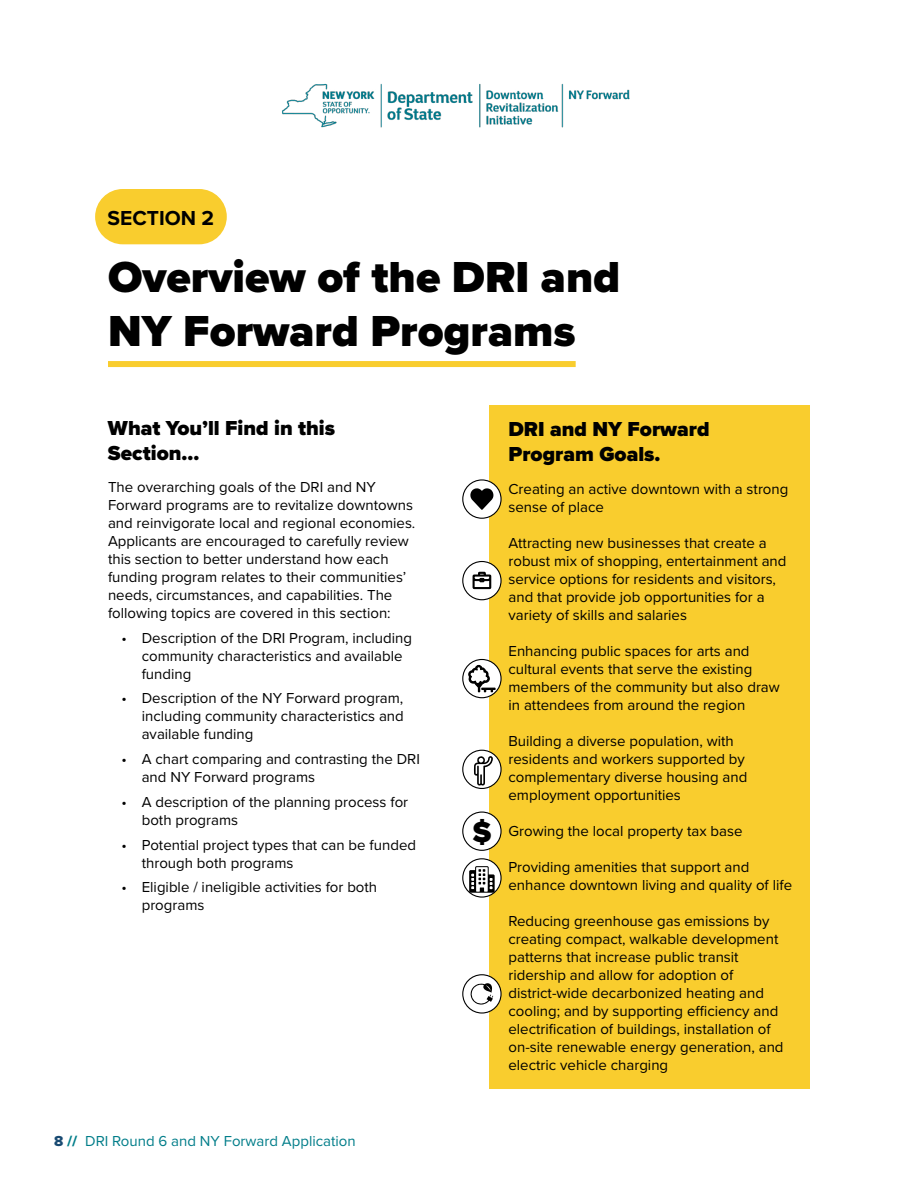
<style>
.page{position:relative;width:918px;height:1188px;background:#fff}
.page>*{position:absolute;margin:0;border:0;box-sizing:border-box;transform-origin:0 0}
.t1{font:900 45px/54px "Proxima Nova";color:#000}
.t2{font:900 30px "Proxima Nova";color:#000}
.t3{font:900 21px/25.2px "Proxima Nova";color:#000}
.t4{font:700 21px "Proxima Nova";color:#000}
.t5{font:15px/18px "Proxima Nova";color:#000}
.t6{font:15px "Proxima Nova";color:#007d89}
.s1{font-family:"Proxima Nova Extrabld";color:#184a72}
.s2{font-family:"Proxima Nova Extrabld"}
</style>
<div class="page">
<img style="left:282px;top:83px;width:348px;height:45px">
<div style="left:108px;top:361px;width:468px;height:6px;background:#f9cd2e"></div>
<div style="left:95px;top:189px;width:132px;height:55px;background:#f9cd2e;border-radius:28px"></div>
<div style="left:489px;top:405px;width:321px;height:684px;background:#f9cd2e"></div>
<div style="left:463px;top:562px;width:38px;height:38px;background:#fff;border-radius:50%"></div>
<div style="left:462px;top:561px;width:40px;height:39px;border:1px solid #000;border-radius:50%"></div>
<svg style="left:472px;top:571px;width:20px;height:19px"></svg>
<svg style="left:463px;top:659px;width:38px;height:39px"></svg>
<div style="left:462px;top:659px;width:40px;height:39px;border:1px solid #000;border-radius:50%"></div>
<svg style="left:468px;top:665px;width:28px;height:28px"></svg>
<div style="left:463px;top:750px;width:38px;height:38px;background:#fff;border-radius:50%"></div>
<div style="left:462px;top:750px;width:40px;height:39px;border:1px solid #000;border-radius:50%"></div>
<svg style="left:474px;top:756px;width:19px;height:30px"></svg>
<div style="left:463px;top:812px;width:38px;height:38px;background:#fff;border-radius:50%"></div>
<div style="left:462px;top:812px;width:40px;height:39px;border:1px solid #000;border-radius:50%"></div>
<div style="left:463px;top:975px;width:38px;height:38px;background:#fff;border-radius:50%"></div>
<div style="left:462px;top:974px;width:40px;height:40px;border:1px solid #000;border-radius:50%"></div>
<svg style="left:470px;top:983px;width:23px;height:22px"></svg>
<div style="left:463px;top:480px;width:38px;height:38px;background:#fff;border-radius:50%"></div>
<div style="left:462px;top:479px;width:40px;height:40px;border:1px solid #000;border-radius:50%"></div>
<svg style="left:470px;top:488px;width:24px;height:22px"></svg>
<svg style="left:463px;top:859px;width:38px;height:38px"></svg>
<div style="left:462px;top:858px;width:40px;height:40px;border:1px solid #000;border-radius:50%"></div>
<svg style="left:469px;top:866px;width:26px;height:27px"></svg>
<h3 class="t4" style="left:108px;top:202px;width:108px">SECTION 2</h3>
<h1 class="t1" style="left:108px;top:250px;width:514px">Overview of the DRI and<br>NY Forward Programs</h1>
<h3 class="t3" style="left:108px;top:415px;width:229px">What You’ll Find in this<br>Section...</h3>
<p class="t5" style="left:108px;top:477px;width:309px">The overarching goals of the DRI and NY Forward programs are to revitalize downtowns and reinvigorate local and regional economies.<br>Applicants are encouraged to carefully review this section to better understand how each funding program relates to their communities’ needs, circumstances, and capabilities. The following topics are covered in this section:</p>
<p class="t5" style="left:142px;top:628px;width:272px;text-indent:-20px">• Description of the DRI Program, including community characteristics and available funding</p>
<p class="t5" style="left:142px;top:689px;width:264px;text-align:justify;text-indent:-20px">• Description of the NY Forward program, including community characteristics and available funding</p>
<p class="t5" style="left:142px;top:749px;width:280px;text-indent:-20px">• A chart comparing and contrasting the DRI and NY Forward programs</p>
<p class="t5" style="left:142px;top:792px;width:268px;text-indent:-20px">• A description of the planning process for both programs</p>
<p class="t5" style="left:142px;top:835px;width:276px;text-indent:-20px">• Potential project types that can be funded through both programs</p>
<p class="t5" style="left:142px;top:878px;width:237px;text-indent:-20px">• Eligible / ineligible activities for both programs</p>
<p class="t6" style="left:54px;top:1130px;width:303px"><span class="s1">8</span> <span class="s2">//</span> DRI Round 6 and NY Forward Application</p>
<h2 class="t2" style="left:472px;top:809px;width:21px">$</h2>
<h3 class="t3" style="left:509px;top:416px;width:203px">DRI and NY Forward<br>Program Goals.</h3>
<p class="t5" style="left:509px;top:480px;width:281px">Creating an active downtown with a strong sense of place</p>
<p class="t5" style="left:509px;top:534px;width:280px">Attracting new businesses that create a robust mix of shopping, entertainment and service options for residents and visitors, and that provide job opportunities for a variety of skills and salaries</p>
<p class="t5" style="left:509px;top:642px;width:273px">Enhancing public spaces for arts and cultural events that serve the existing members of the community but also draw in attendees from around the region</p>
<p class="t5" style="left:509px;top:732px;width:240px">Building a diverse population, with residents and workers supported by complementary diverse housing and employment opportunities</p>
<p class="t5" style="left:509px;top:822px;width:236px">Growing the local property tax base</p>
<p class="t5" style="left:509px;top:858px;width:285px">Providing amenities that support and enhance downtown living and quality of life</p>
<p class="t5" style="left:509px;top:912px;width:277px">Reducing greenhouse gas emissions by creating compact, walkable development patterns that increase public transit ridership and allow for adoption of district-wide decarbonized heating and cooling; and by supporting efficiency and electrification of buildings, installation of on-site renewable energy generation, and electric vehicle charging</p>
</div>
